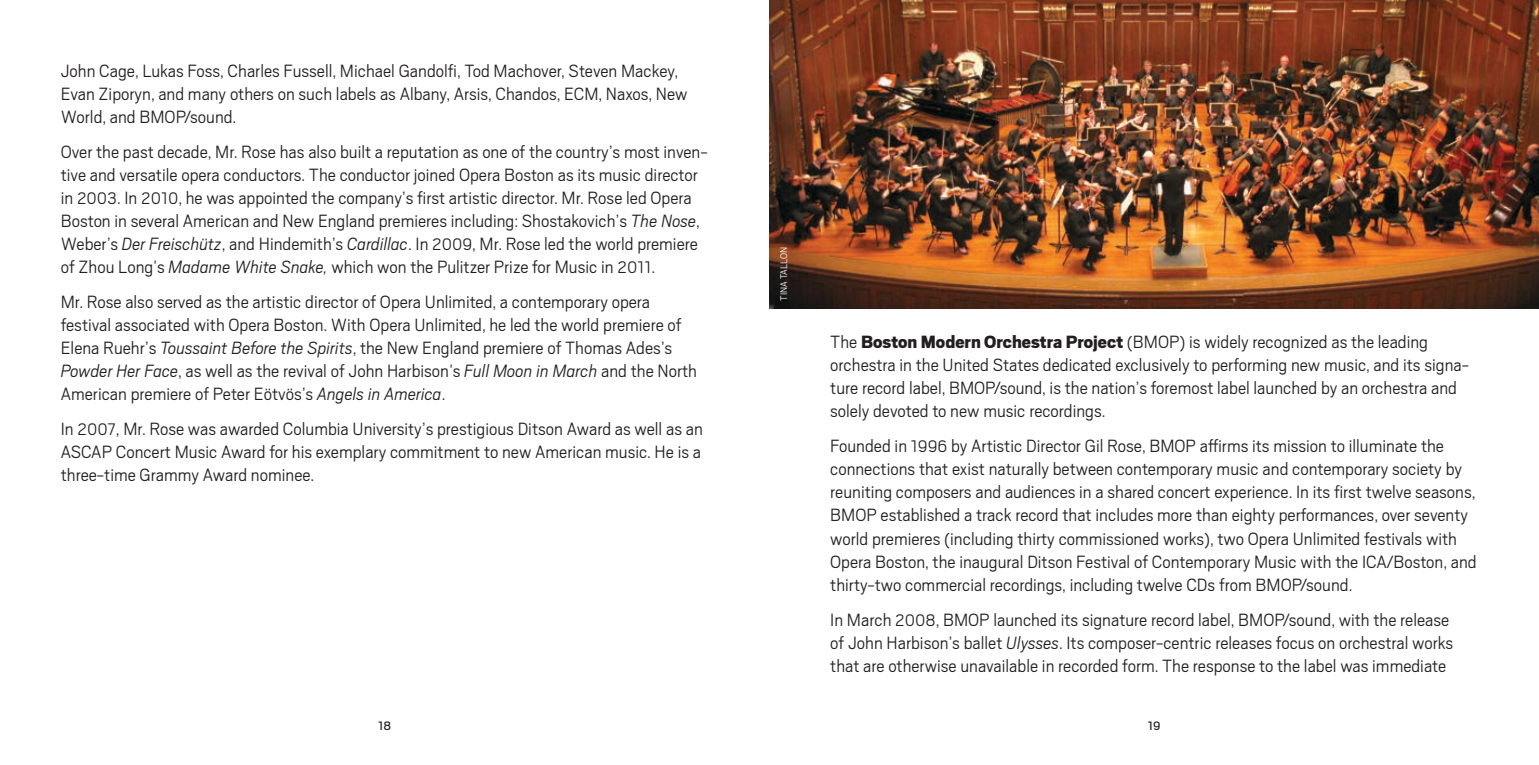
<style>
.page{position:relative;width:1539px;height:765px;background:#fff}
.page>*{position:absolute;margin:0;border:0;box-sizing:border-box;transform-origin:0 0}
.t1{font:300 19.8px/22.9px "Scout";color:#231f20}
.t2{font:13.5px "Scout";color:#231f20}
.t3{font:300 10.8px "Scout";color:#fff}
.s1{font-size:18.45px}
.s2{font-style:italic}
.s3{font-weight:900}
</style>
<div class="page">
<img style="left:770px;top:0;width:769px;height:309px">
<p class="t1" style="left:61px;top:58px;width:628px">John Cage, Lukas Foss, Charles Fussell, Michael Gandolfi, Tod Machover, Steven Mackey,<br>Evan Ziporyn, and many others on such labels as Albany, Arsis, Chandos, ECM, Naxos, New<br>World, and BMOP/sound.</p>
<p class="t1" style="left:61px;top:139px;width:648px">Over the past decade, Mr. Rose has also built a reputation as one of the country’s most inven&shy;tive and versatile opera conductors. The conductor joined Opera Boston as its music director in <span class="s1">2003</span>. In <span class="s1">2010</span>, he was appointed the company’s first artistic director. Mr. Rose led Opera Boston in several American and New England premieres including: Shostakovich’s <span class="s2">The Nose</span>, Weber’s <span class="s2">Der Freischütz</span>, and Hindemith’s <span class="s2">Cardillac</span>. In <span class="s1">2009</span>, Mr. Rose led the world premiere of Zhou Long’s <span class="s2">Madame White Snake,</span> which won the Pulitzer Prize for Music in <span class="s1">2011</span>.</p>
<p class="t1" style="left:61px;top:289px;width:638px">Mr. Rose also served as the artistic director of Opera Unlimited, a contemporary opera festival associated with Opera Boston. With Opera Unlimited, he led the world premiere of Elena Ruehr’s <span class="s2">Toussaint Before the Spirits</span>, the New England premiere of Thomas Ades’s <span class="s2">Powder Her Face</span>, as well as the revival of John Harbison’s <span class="s2">Full Moon in March</span> and the North American premiere of Peter Eötvös’s <span class="s2">Angels in America</span>.</p>
<p class="t1" style="left:61px;top:416px;width:644px;text-align:justify">In <span class="s1">2007</span>, Mr. Rose was awarded Columbia University’s prestigious Ditson Award as well as an ASCAP Concert Music Award for his exemplary commitment to new American music. He is a three-time Grammy Award nominee.</p>
<p class="t3" style="left:777px;top:301px;width:55px;rotate:-90deg">Tina Tallon</p>
<p class="t1" style="left:830px;top:329px;width:640px">The <span class="s3">Boston Modern Orchestra Project</span> (BMOP) is widely recognized as the leading orchestra in the United States dedicated exclusively to performing new music, and its signa&shy;ture record label, BMOP/sound, is the nation’s foremost label launched by an orchestra and solely devoted to new music recordings.</p>
<p class="t1" style="left:830px;top:433px;width:648px">Founded in <span class="s1">1996</span> by Artistic Director Gil Rose, BMOP affirms its mission to illuminate the connections that exist naturally between contemporary music and contemporary society by reuniting composers and audiences in a shared concert experience. In its first twelve seasons, BMOP established a track record that includes more than eighty performances, over seventy world premieres (including thirty commissioned works), two Opera Unlimited festivals with Opera Boston, the inaugural Ditson Festival of Contemporary Music with the ICA/Boston, and thirty-two commercial recordings, including twelve CDs from BMOP/sound.</p>
<p class="t1" style="left:830px;top:607px;width:624px">In March <span class="s1">2008</span>, BMOP launched its signature record label, BMOP/sound, with the release of John Harbison’s ballet <span class="s2">Ulysses</span>. Its composer-centric releases focus on orchestral works that are otherwise unavailable in recorded form. The response to the label was immediate</p>
<p class="t2" style="left:378px;top:717px;width:15px">18</p>
<p class="t2" style="left:1148px;top:717px;width:14px">19</p>
</div>
